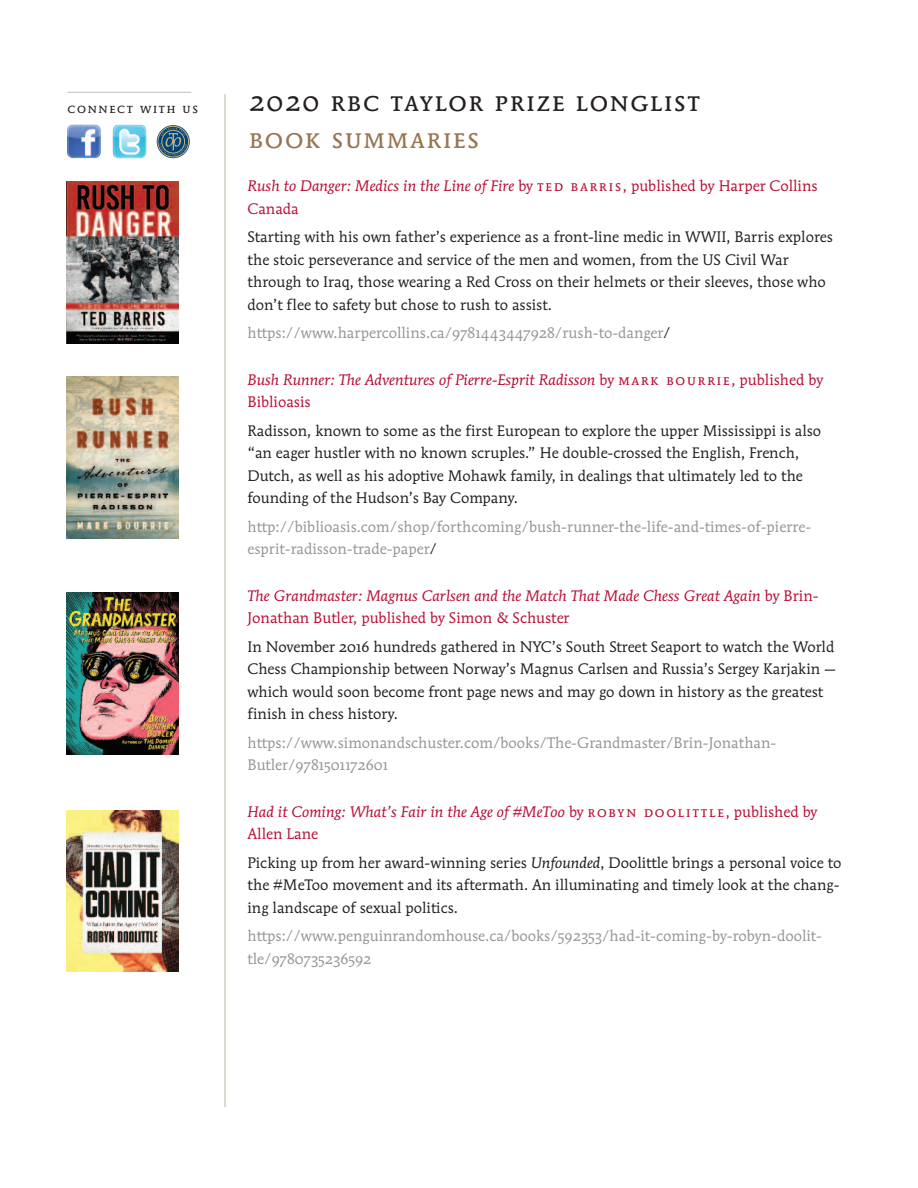
<style>
.page{position:relative;width:918px;height:1188px;background:#fff}
.page>*{position:absolute;margin:0;border:0;box-sizing:border-box;transform-origin:0 0}
.t1{font:28.5px "Mendoza Small Caps";letter-spacing:.06em;color:#231f20}
.t2{font:28.5px "Mendoza Small Caps";letter-spacing:.06em;color:#977551}
.t3{font:15px/22.5px "Mendoza";color:#231f20}
.t4{font:15px/22.5px "Mendoza";color:#939598}
.t5{font:italic 15px/22.5px "Mendoza";color:#b90f36}
.t6{font:13.8px "Mendoza Small Caps";letter-spacing:.12em;color:#231f20}
.s1{font-style:normal}
.s2{font-family:"Mendoza Small Caps";font-style:normal}
.s3{color:#231f20}
.s4{font-style:italic}
</style>
<div class="page">
<hr style="left:225px;top:94px;width:1px;height:1013px;background:#b0b5a2">
<img style="left:66px;top:182px;width:112px;height:162px">
<img style="left:66px;top:376px;width:112px;height:162px">
<img style="left:66px;top:592px;width:112px;height:162px">
<img style="left:66px;top:810px;width:112px;height:162px">
<hr style="left:68px;top:92px;width:123px;height:1px;background:#bcbdc0">
<img style="left:67px;top:124px;width:34px;height:33px">
<img style="left:113px;top:124px;width:33px;height:34px">
<svg style="left:157px;top:125px;width:33px;height:33px"></svg>
<svg style="left:159px;top:128px;width:28px;height:28px"></svg>
<div style="left:162px;top:130px;width:23px;height:23px;border:1px solid #c3b47c;border-radius:50%"></div>
<div style="left:158px;top:126px;width:31px;height:31px;border:1px solid #c3b47c;border-radius:50%"></div>
<p class="t6" style="left:68px;top:101px;width:132px">Connect with us</p>
<h1 class="t1" style="left:249px;top:84px;width:453px">2020 RBC Taylor Prize Longlist</h1>
<h1 class="t2" style="left:249px;top:122px;width:232px">Book Summaries</h1>
<p class="t5" style="left:248px;top:175px;width:572px">Rush to Danger: Medics in the Line of Fire <span class="s1">by</span> <span class="s2">T ed Barri s</span> <span class="s1">, published by Harper Collins<br>Canada</span></p>
<p class="t3" style="left:248px;top:226px;width:587px">Starting with his own father’s experience as a front-line medic in WWII, Barris explores the stoic perseverance and service of the men and women, from the US Civil War through to Iraq, those wearing a Red Cross on their helmets or their sleeves, those who don’t flee to safety but chose to rush to assist.</p>
<p class="t4" style="left:248px;top:322px;width:425px">https://www.harpercollins.ca/9781443447928/rush-to-danger<span class="s3">/</span></p>
<p class="t5" style="left:248px;top:368px;width:577px">Bush Runner: The Adventures of Pierre-Esprit Radisson <span class="s1">by</span> <span class="s2">Mark Bourri e</span> <span class="s1">, published by<br>Biblioasis</span></p>
<p class="t3" style="left:248px;top:419px;width:575px">Radisson, known to some as the first European to explore the upper Mississippi is also “an eager hustler with no known scruples.” He double-crossed the English, French, Dutch, as well as his adoptive Mohawk family, in dealings that ultimately led to the founding of the Hudson’s Bay Company.</p>
<p class="t4" style="left:248px;top:515px;width:565px">http://biblioasis.com/shop/forthcoming/bush-runner-the-life-and-times-of-pierre&shy;esprit-radisson-trade-paper<span class="s3">/</span></p>
<p class="t5" style="left:248px;top:584px;width:573px">The Grandmaster: Magnus Carlsen and the Match That Made Chess Great Again <span class="s1">by Brin-<br>Jonathan Butler, published by Simon &amp; Schuster</span></p>
<p class="t3" style="left:248px;top:635px;width:590px">In November 2016 hundreds gathered in NYC’s South Street Seaport to watch the World Chess Championship between Norway’s Magnus Carlsen and Russia’s Sergey Karjakin — which would soon become front page news and may go down in history as the greatest finish in chess history.</p>
<p class="t4" style="left:248px;top:731px;width:530px">https://www.simonandschuster.com/books/The-Grandmaster/Brin-Jonathan-<br>Butler/9781501172601</p>
<p class="t5" style="left:247px;top:800px;width:572px">Had it Coming: What’s Fair in the Age of #MeToo <span class="s1">by</span> <span class="s2">Robyn Dool i t t l e</span> <span class="s1">, published by<br>Allen Lane</span></p>
<p class="t3" style="left:247px;top:851px;width:595px;text-align:justify">Picking up from her award-winning series <span class="s4">Unfounded</span>, Doolittle brings a personal voice to the #MeToo movement and its aftermath. An illuminating and timely look at the chang&shy;ing landscape of sexual politics.</p>
<p class="t4" style="left:248px;top:925px;width:576px">https://www.penguinrandomhouse.ca/books/592353/had-it-coming-by-robyn-doolit&shy;tle/9780735236592</p>
</div>
